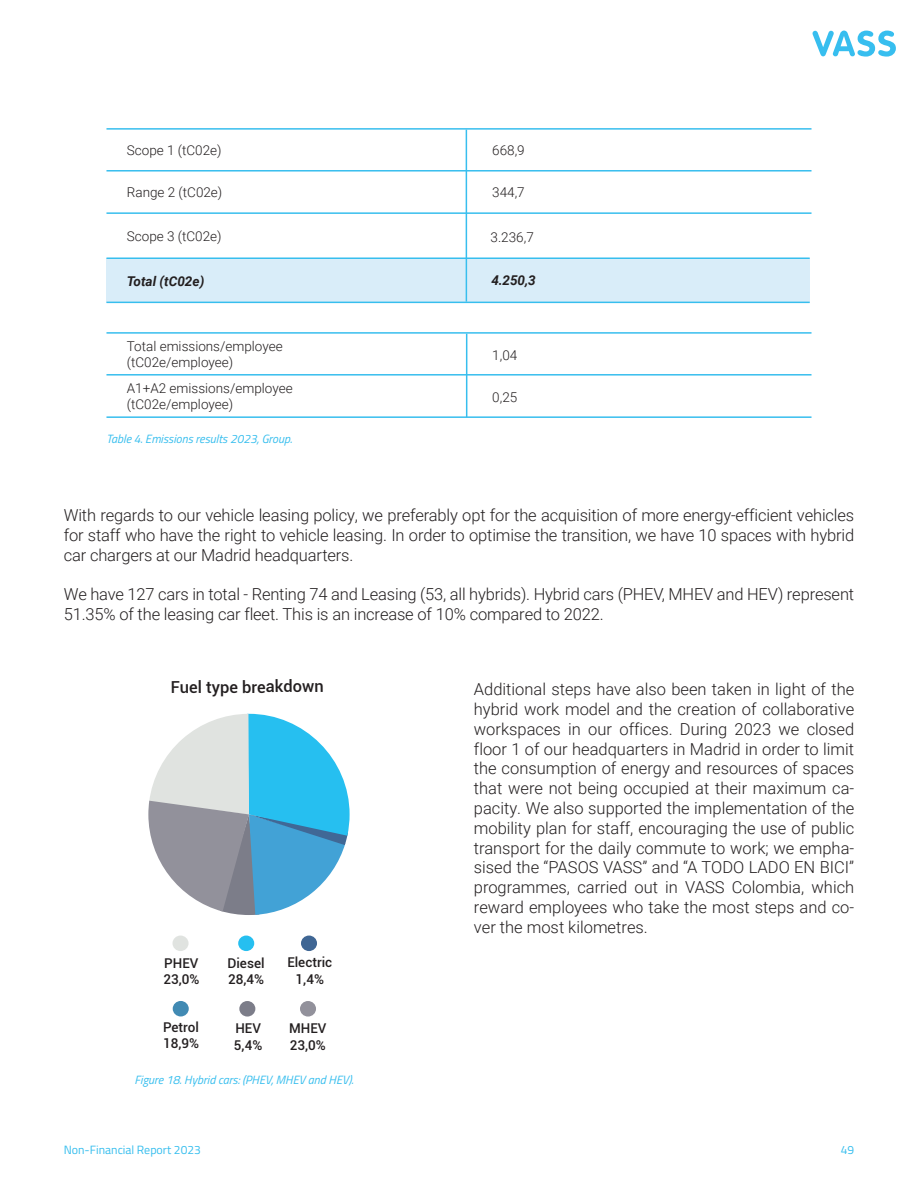
<style>
.page{position:relative;width:918px;height:1188px;background:#fff}
.page>*{position:absolute;margin:0;border:0;box-sizing:border-box;transform-origin:0 0}
.t1{font:300 16.5px/19.8px "Roboto";letter-spacing:-.01em;color:#231f20;text-align:justify}
.t2{font:500 16.5px "Roboto";color:#231f20}
.t3{font:300 13.5px/16.2px "Roboto";color:#231f20}
.t4{font:500 13.5px/16.2px "Roboto";color:#231f20}
.t5{font:italic 700 13.5px "Roboto";color:#231f20}
.t6{font:italic 12px "Titillium Web";color:#37beee}
.t7{font:12px "Titillium Web";color:#37beee}
</style>
<div class="page">
<svg style="left:813px;top:31px;width:83px;height:26px"></svg>
<div style="left:106px;top:258px;width:704px;height:45px;background:#d9edf9"></div>
<hr style="left:106px;top:128px;width:706px;height:2px;background:#37beee">
<hr style="left:106px;top:212px;width:706px;height:2px;background:#37beee">
<hr style="left:106px;top:170px;width:706px;height:2px;background:#37beee">
<hr style="left:106px;top:258px;width:704px;height:1px;background:#37beee">
<hr style="left:106px;top:302px;width:704px;height:1px;background:#37beee">
<hr style="left:466px;top:130px;width:1px;height:172px;background:#37beee">
<hr style="left:106px;top:332px;width:706px;height:2px;background:#37beee">
<hr style="left:106px;top:416px;width:706px;height:2px;background:#37beee">
<hr style="left:106px;top:374px;width:706px;height:2px;background:#37beee">
<hr style="left:466px;top:334px;width:1px;height:83px;background:#37beee">
<svg style="left:148px;top:714px;width:202px;height:201px"></svg>
<div style="left:173px;top:936px;width:16px;height:15px;background:#e0e3e0;border-radius:50%"></div>
<div style="left:238px;top:936px;width:16px;height:15px;background:#26bff0;border-radius:50%"></div>
<div style="left:173px;top:1001px;width:16px;height:15px;background:#418ab3;border-radius:50%"></div>
<div style="left:301px;top:936px;width:16px;height:15px;background:#3f6694;border-radius:50%"></div>
<div style="left:239px;top:1001px;width:16px;height:16px;background:#7c7d89;border-radius:50%"></div>
<div style="left:300px;top:1001px;width:16px;height:16px;background:#92919b;border-radius:50%"></div>
<p class="t3" style="left:127px;top:142px;width:96px">Scope 1 (tC02e)</p>
<p class="t3" style="left:127px;top:184px;width:97px">Range 2 (tC02e)</p>
<p class="t3" style="left:127px;top:227px;width:96px">Scope 3 (tC02e)</p>
<p class="t5" style="left:127px;top:272px;width:79px">Total (tC02e)</p>
<p class="t3" style="left:127px;top:337px;width:158px">Total emissions/employee (tC02e/employee)</p>
<p class="t3" style="left:127px;top:380px;width:167px">A1+A2 emissions/employee (tC02e/employee)</p>
<p class="t6" style="left:106px;top:430px;width:187px">Table 4. Emissions results 2023, Group.</p>
<p class="t3" style="left:492px;top:141px;width:34px">668,9</p>
<p class="t3" style="left:492px;top:184px;width:34px">344,7</p>
<p class="t3" style="left:491px;top:228px;width:45px">3.236,7</p>
<p class="t5" style="left:491px;top:271px;width:46px">4.250,3</p>
<p class="t3" style="left:492px;top:346px;width:27px">1,04</p>
<p class="t3" style="left:492px;top:388px;width:27px">0,25</p>
<p class="t1" style="left:64px;top:505px;width:792px">With regards to our vehicle leasing policy, we preferably opt for the acquisition of more energy-efficient vehicles for staff who have the right to vehicle leasing. In order to optimise the transition, we have 10 spaces with hybrid car chargers at our Madrid headquarters.</p>
<p class="t1" style="left:64px;top:584px;width:792px">We have 127 cars in total - Renting 74 and Leasing (53, all hybrids). Hybrid cars (PHEV, MHEV and HEV) represent<br>51.35% of the leasing car fleet. This is an increase of 10% compared to 2022.</p>
<p class="t2" style="left:171px;top:676px;width:154px;rotate:-1deg">Fuel type breakdown</p>
<p class="t4" style="left:163px;top:955px;width:37px">PHEV<br>23,0%</p>
<p class="t4" style="left:227px;top:955px;width:39px">Diesel<br>28,4%</p>
<p class="t4" style="left:287px;top:954px;width:46px;text-align:center">Electric<br>1,4%</p>
<p class="t4" style="left:163px;top:1019px;width:37px">Petrol<br>18,9%</p>
<p class="t4" style="left:234px;top:1020px;width:30px">HEV<br>5,4%</p>
<p class="t4" style="left:289px;top:1020px;width:39px">MHEV<br>23,0%</p>
<p class="t6" style="left:134px;top:1071px;width:220px">Figure 18. Hybrid cars: (PHEV, MHEV and HEV).</p>
<p class="t1" style="left:474px;top:679px;width:382px">Additional steps have also been taken in light of the hybrid work model and the creation of collaborative workspaces in our offices. During 2023 we closed floor 1 of our headquarters in Madrid in order to limit the consumption of energy and resources of spaces that were not being occupied at their maximum ca&shy;pacity. We also supported the implementation of the mobility plan for staff, encouraging the use of public transport for the daily commute to work; we empha&shy;sised the “PASOS VASS” and “A TODO LADO EN BICI” programmes, carried out in VASS Colombia, which reward employees who take the most steps and co&shy;ver the most kilometres.</p>
<p class="t7" style="left:64px;top:1141px;width:139px">Non-Financial Report 2023</p>
<p class="t7" style="left:841px;top:1141px;width:15px">49</p>
</div>
